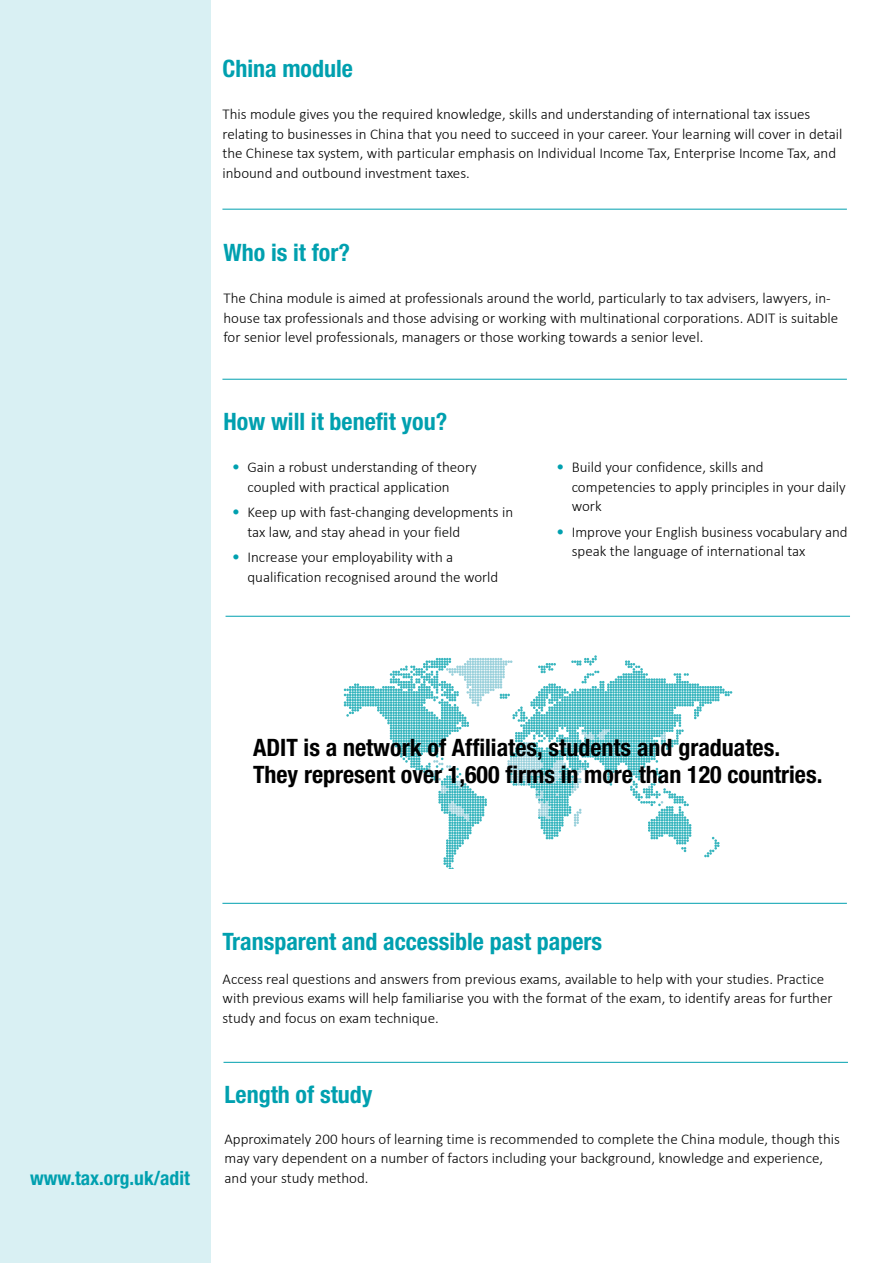
<style>
.page{position:relative;width:893px;height:1263px;background:#fff}
.page>*{position:absolute;margin:0;border:0;box-sizing:border-box;transform-origin:0 0}
.t1{font:700 condensed 24px/27px "Helvetica Neue LT Std";color:#000}
.t2{font:700 condensed 24px "Helvetica Neue LT Std";color:#00a0af}
.t3{font:700 condensed 19.5px "Helvetica Neue LT Std";color:#00a0af}
.t4{font:300 15px/19.5px "Calibri";color:#000}
.s1{font-family:"Helvetica Neue LT Std";font-weight:700;font-stretch:condensed;font-size:14.25px;color:#00a0af}
</style>
<div class="page">
<div style="left:0;top:0;width:210px;height:1263px;background:#d9f0f3"></div>
<svg style="left:344px;top:655px;width:388px;height:214px"></svg>
<hr style="left:222px;top:903px;width:625px;height:1px;background:#00a0af">
<hr style="left:226px;top:616px;width:624px;height:1px;background:#00a0af">
<hr style="left:222px;top:209px;width:625px;height:1px;background:#00a0af">
<hr style="left:224px;top:1062px;width:624px;height:1px;background:#00a0af">
<hr style="left:222px;top:379px;width:625px;height:1px;background:#00a0af">
<h1 class="t2" style="left:222px;top:54px;width:132px">China module</h1>
<p class="t4" style="left:222px;top:104px;width:622px">This module gives you the required knowledge, skills and understanding of international tax issues relating to businesses in China that you need to succeed in your career. Your learning will cover in detail the Chinese tax system, with particular emphasis on Individual Income Tax, Enterprise Income Tax, and inbound and outbound investment taxes.</p>
<h1 class="t2" style="left:223px;top:238px;width:128px">Who is it for?</h1>
<p class="t4" style="left:223px;top:289px;width:616px">The China module is aimed at professionals around the world, particularly to tax advisers, lawyers, in&shy;house tax professionals and those advising or working with multinational corporations. ADIT is suitable for senior level professionals, managers or those working towards a senior level.</p>
<h1 class="t2" style="left:224px;top:407px;width:225px">How will it benefit you?</h1>
<p class="t4" style="left:248px;top:457px;width:231px;text-indent:-15px"><span class="s1">•</span> Gain a robust understanding of theory coupled with practical application</p>
<p class="t4" style="left:248px;top:502px;width:267px;text-indent:-15px"><span class="s1">•</span> Keep up with fast-changing developments in tax law, and stay ahead in your field</p>
<p class="t4" style="left:248px;top:547px;width:252px;text-indent:-15px"><span class="s1">•</span> Increase your employability with a qualification recognised around the world</p>
<p class="t4" style="left:572px;top:457px;width:275px;text-indent:-15px"><span class="s1">•</span> Build your confidence, skills and competencies to apply principles in your daily work</p>
<p class="t4" style="left:572px;top:522px;width:277px;text-indent:-15px"><span class="s1">•</span> Improve your English business vocabulary and speak the language of international tax</p>
<h1 class="t1" style="left:253px;top:734px;width:571px">ADIT is a network of Affiliates, students and graduates.<br>They represent over 1,600 firms in more than 120 countries.</h1>
<h2 class="t3" style="left:30px;top:1166px;width:161px">www.tax.org.uk/adit</h2>
<h1 class="t2" style="left:222px;top:927px;width:381px">Transparent and accessible past papers</h1>
<p class="t4" style="left:223px;top:969px;width:612px">Access real questions and answers from previous exams, available to help with your studies. Practice with previous exams will help familiarise you with the format of the exam, to identify areas for further study and focus on exam technique.</p>
<h1 class="t2" style="left:225px;top:1079px;width:149px">Length of study</h1>
<p class="t4" style="left:225px;top:1129px;width:617px">Approximately 200 hours of learning time is recommended to complete the China module, though this may vary dependent on a number of factors including your background, knowledge and experience, and your study method.</p>
</div>
